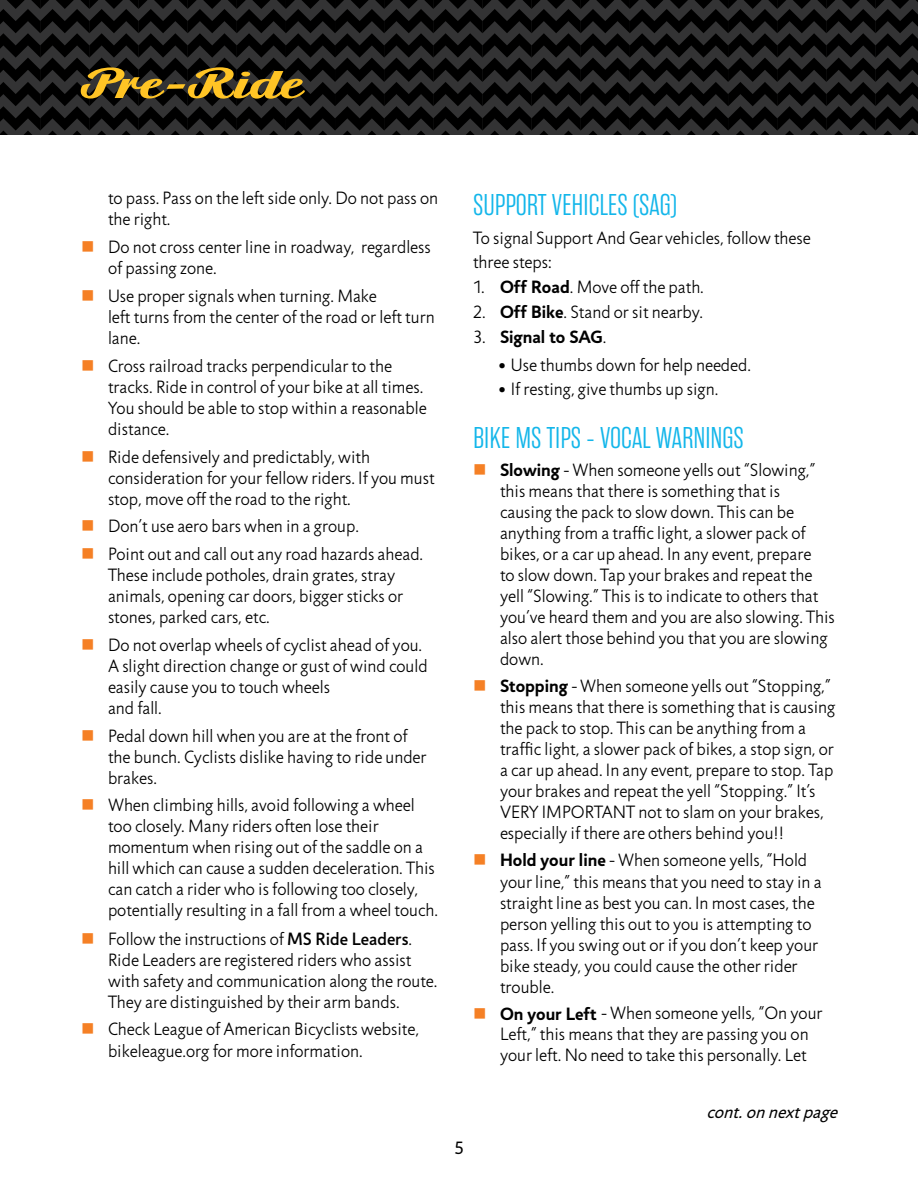
<style>
.page{position:relative;width:918px;height:1188px;background:#fff}
.page>*{position:absolute;margin:0;border:0;box-sizing:border-box;transform-origin:0 0}
.t1{font:52.5px "Zierfische";letter-spacing:.04em;color:#ffc425;scale:1.25 1}
.t2{font:300 30px "Rama Gothic E";color:#13b6ea}
.t3{font:300 18px/21px "Jigsaw";color:#000}
.t4{font:italic 18px "Jigsaw";color:#000}
.t5{font:700 18px "Jigsaw";color:#000}
.t6{font:18px "Jigsaw";color:#000}
.s1{font-weight:500}
.s2{font-weight:700}
.s3{font-weight:300}
</style>
<div class="page">
<svg style="left:0;top:0;width:918px;height:135px;background:#1a1a1a"></svg>
<h1 class="t1" style="left:81px;top:56px;width:177px">Pre-Ride</h1>
<p class="t3" style="left:108px;top:188px;width:332px">to pass. Pass on the left side only. Do not pass on the right.</p>
<p class="t3" style="left:108px;top:237px;width:324px">Do not cross center line in roadway, regardless of passing zone.</p>
<p class="t3" style="left:108px;top:286px;width:328px">Use proper signals when turning. Make<br>left turns from the center of the road or left turn lane.</p>
<p class="t3" style="left:108px;top:355px;width:320px">Cross railroad tracks perpendicular to the tracks. Ride in control of your bike at all times.<br>You should be able to stop within a reasonable distance.</p>
<p class="t3" style="left:108px;top:446px;width:328px">Ride defensively and predictably, with consideration for your fellow riders. If you must stop, move off the road to the right.</p>
<p class="t3" style="left:108px;top:512px;width:317px;line-height:27.8px">Don’t use aero bars when in a group.<br>Point out and call out any road hazards ahead.</p>
<p class="t3" style="left:108px;top:565px;width:297px">These include potholes, drain grates, stray animals, opening car doors, bigger sticks or stones, parked cars, etc.</p>
<p class="t3" style="left:108px;top:634px;width:321px">Do not overlap wheels of cyclist ahead of you.<br>A slight direction change or gust of wind could easily cause you to touch wheels<br>and fall.</p>
<p class="t3" style="left:108px;top:725px;width:320px">Pedal down hill when you are at the front of the bunch. Cyclists dislike having to ride under brakes.</p>
<p class="t3" style="left:108px;top:795px;width:332px">When climbing hills, avoid following a wheel too closely. Many riders often lose their momentum when rising out of the saddle on a hill which can cause a sudden deceleration. This can catch a rider who is following too closely, potentially resulting in a fall from a wheel touch.</p>
<p class="t3" style="left:108px;top:928px;width:331px">Follow the instructions of <span class="s1">MS Ride Leaders</span>.<br>Ride Leaders are registered riders who assist with safety and communication along the route.<br>They are distinguished by their arm bands.</p>
<p class="t3" style="left:108px;top:1019px;width:313px">Check League of American Bicyclists website, bikeleague.org for more information.</p>
<h2 class="t2" style="left:473px;top:189px;width:206px">SUPPORT VEHICLES (SAG)</h2>
<p class="t3" style="left:473px;top:226px;width:339px;line-height:24px">To signal Support And Gear vehicles, follow these three steps:</p>
<p class="t3" style="left:473px;top:277px;width:232px">1. <span class="s2">Off Road</span>. Move off the path.</p>
<p class="t3" style="left:473px;top:302px;width:232px">2. <span class="s2">Off Bike</span>. Stand or sit nearby.</p>
<p class="t5" style="left:473px;top:326px;width:135px"><span class="s3">3.</span> Signal to SAG<span class="s3">.</span></p>
<p class="t3" style="left:498px;top:354px;width:255px">• Use thumbs down for help needed.</p>
<p class="t3" style="left:498px;top:378px;width:222px">• If resting, give thumbs up sign.</p>
<h2 class="t2" style="left:473px;top:422px;width:272px">BIKE MS TIPS - VOCAL WARNINGS</h2>
<p class="t3" style="left:500px;top:460px;width:336px"><span class="s2">Slowing</span> - When someone yells out “Slowing,” this means that there is something that is causing the pack to slow down. This can be anything from a traffic light, a slower pack of bikes, or a car up ahead. In any event, prepare<br>to slow down. Tap your brakes and repeat the yell “Slowing.” This is to indicate to others that you’ve heard them and you are also slowing. This also alert those behind you that you are slowing down.</p>
<p class="t3" style="left:500px;top:676px;width:337px"><span class="s2">Stopping</span> - When someone yells out “Stopping,” this means that there is something that is causing the pack to stop. This can be anything from a traffic light, a slower pack of bikes, a stop sign, or a car up ahead. In any event, prepare to stop. Tap your brakes and repeat the yell “Stopping.” It’s VERY IMPORTANT not to slam on your brakes, especially if there are others behind you!!</p>
<p class="t3" style="left:500px;top:850px;width:323px"><span class="s2">Hold your line</span> - When someone yells, “Hold your line,” this means that you need to stay in a straight line as best you can. In most cases, the person yelling this out to you is attempting to pass. If you swing out or if you don’t keep your bike steady, you could cause the other rider trouble.</p>
<p class="t3" style="left:500px;top:1003px;width:324px"><span class="s2">On your Left</span> - When someone yells, “On your<br>Left,” this means that they are passing you on your left. No need to take this personally. Let</p>
<p class="t6" style="left:454px;top:1137px;width:11px">5</p>
<p class="t4" style="left:706px;top:1101px;width:138px">cont.onnextpage</p>
</div>
